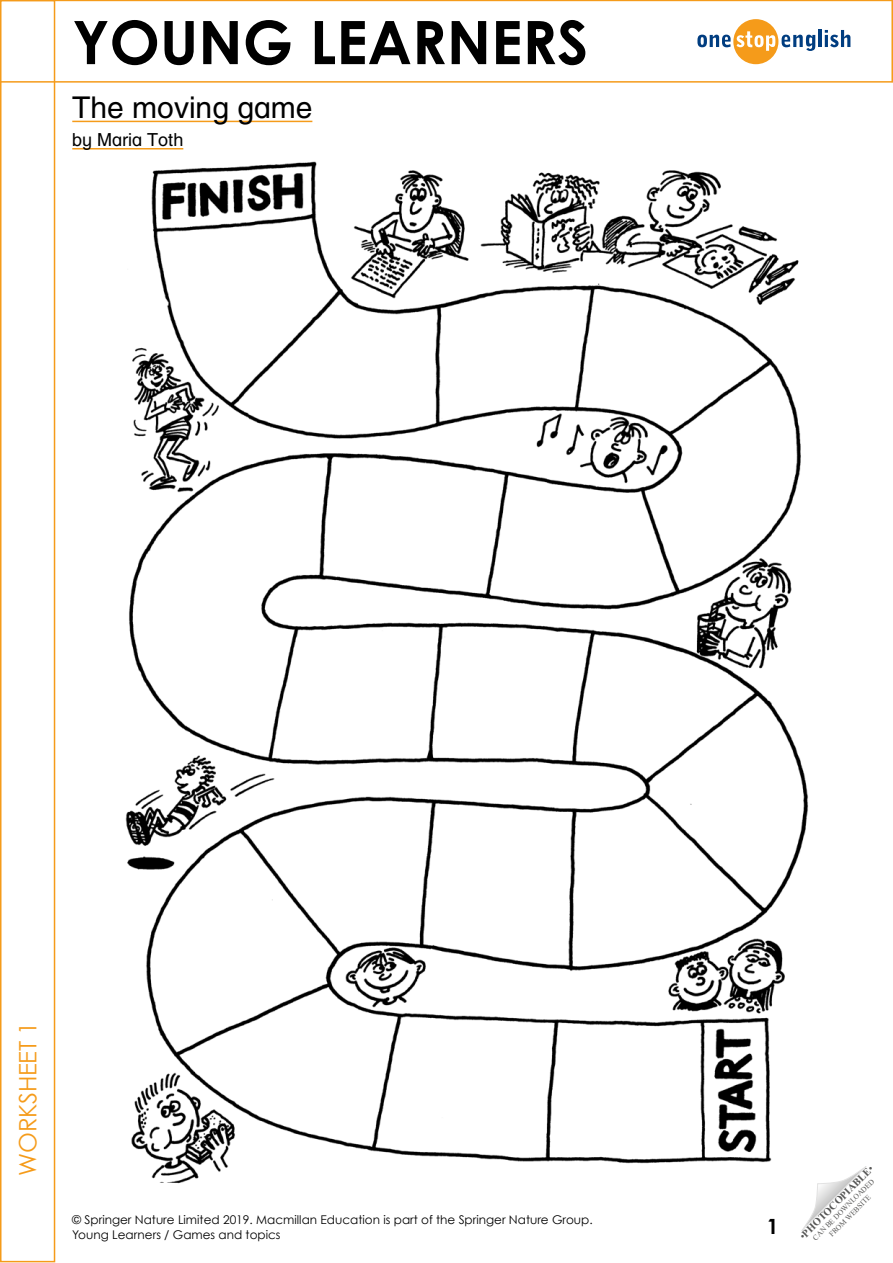
<style>
.page{position:relative;width:893px;height:1263px;background:#fff}
.page>*{position:absolute;margin:0;border:0;box-sizing:border-box;transform-origin:0 0}
.t1{font:700 60px "Century Gothic";color:#000}
.t2{font:30px "Helvetica Infant Hausa";color:#000}
.Teacher_notes__Body{font:24px "Century Gothic";letter-spacing:-.01em;color:#f59b1a}
.t3{font:700 21px "Century Gothic";color:#000}
.t4{font:18px "Helvetica Infant Hausa";color:#000}
.t5{font:12px/14.4px "Century Gothic";color:#000}
.t6{font:700 10.5px "Times New Roman";color:#575756}
.t7{font:7.5px/9px "Times New Roman";color:#575756;text-align:center}
.s1{font-weight:400}
</style>
<div class="page">
<svg style="left:801px;top:1166px;width:65px;height:65px"></svg>
<svg style="left:697px;top:19px;width:118px;height:45px"></svg>
<hr style="left:818px;top:30px;width:4px;height:17px;background:#003d80">
<svg style="left:825px;top:30px;width:25px;height:17px"></svg>
<hr style="left:1px;top:81px;width:892px;height:2px;background:#f59b1a">
<hr style="left:0;top:0;width:893px;height:1px;background:#f59b1a">
<hr style="left:891px;top:0;width:2px;height:82px;background:#f59b1a">
<hr style="left:72px;top:148px;width:111px;height:1px;background:#f59b1a">
<hr style="left:72px;top:121px;width:240px;height:1px;background:#f59b1a">
<div style="left:0;top:0;width:55px;height:1262px;border:2px solid #f59b1a"></div>
<img style="left:125px;top:161px;width:690px;height:1027px">
<h1 class="t1" style="left:72px;top:5px;width:517px">YOUNG LEARNERS</h1>
<h2 class="t2" style="left:72px;top:91px;width:242px">The moving game</h2>
<h3 class="t4" style="left:72px;top:129px;width:113px">by Maria Toth</h3>
<p class="Teacher_notes__Body" style="left:13px;top:1176px;width:156px;rotate:-90deg">WORKSHEET 1</p>
<p class="t5" style="left:72px;top:1212px;width:522px">© Springer Nature Limited 2019. Macmillan Education is part of the Springer Nature Group.<br>Young Learners / Games and topics</p>
<p class="t3" style="left:767px;top:1213px;width:13px">1</p>
<p class="t6" style="left:796px;top:1232px;width:101px;rotate:-45deg"><span class="s1">•</span>PHOTOCOPIABLE<span class="s1">•</span></p>
<p class="t7" style="left:811px;top:1235px;width:85px;rotate:-45deg">CAN BE DOWNLOADED<br>FROM WEBSITE</p>
</div>
